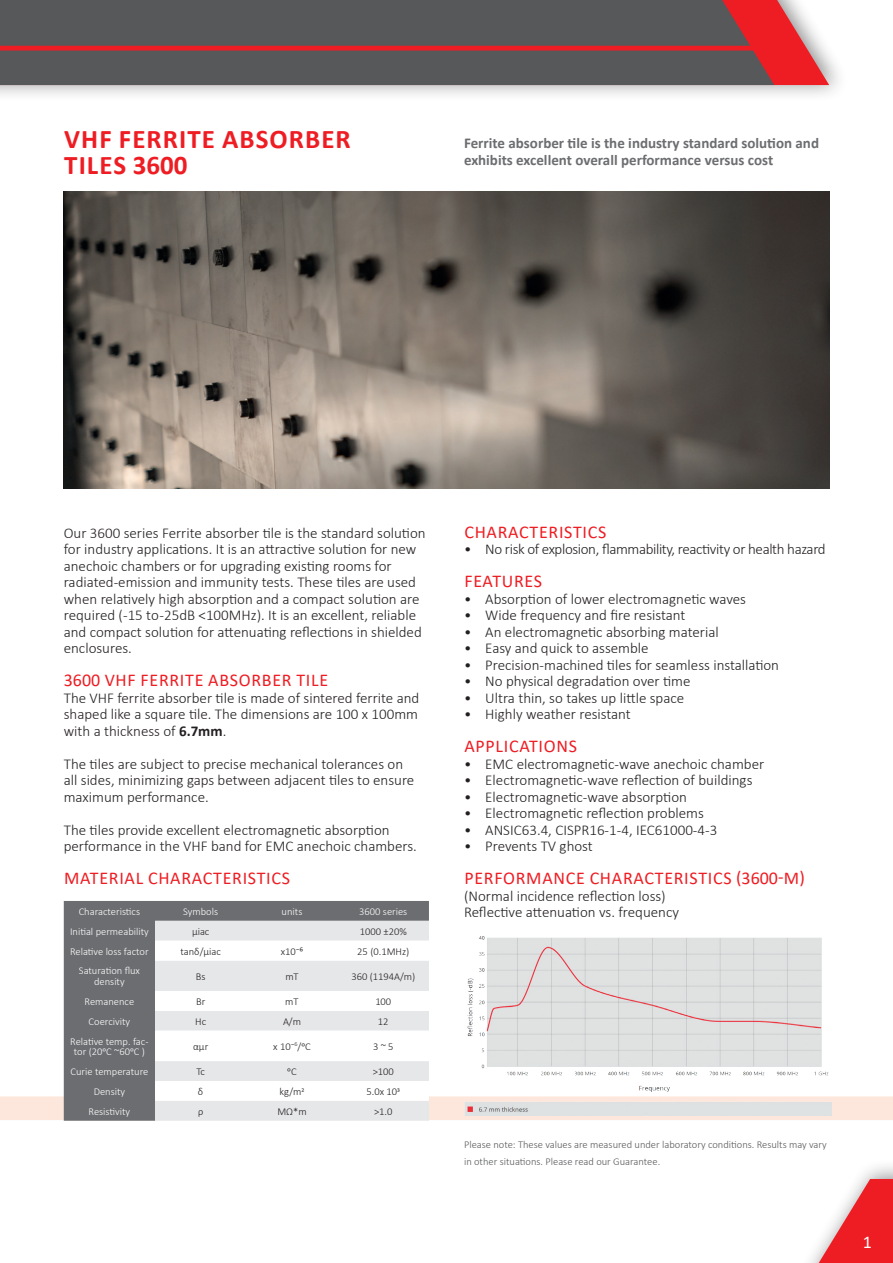
<style>
.page{position:relative;width:893px;height:1263px;background:#fff}
.page>*{position:absolute;margin:0;border:0;box-sizing:border-box;transform-origin:0 0}
.t1{font:700 27px/25.5px "Calibri";letter-spacing:.04em;color:#ee1d23}
.t2{font:18px "Calibri";letter-spacing:.04em;color:#ee1d23}
.t3{font:18px "Calibri";color:#fff}
.t4{font:300 15px/16.5px "Calibri";color:#231f20}
.t5{font:700 15px/16.5px "Calibri";color:#6c6d70}
.t6{font:300 15px "Calibri";letter-spacing:-.025em;color:#231f20}
.t7{font:300 10.5px/10.5px "Calibri";color:#fff;text-align:center}
.t8{font:300 10.5px/16.5px "Calibri";color:#57585a}
.t9{font:300 10.5px "Calibri";color:#231f20}
.s1{font-weight:700}
</style>
<div class="page">
<svg style="left:0;top:901px;width:893px;height:362px"></svg>
<div style="left:0;top:0;width:849px;height:102px;background:#231f20;opacity:.5"></div>
<svg style="left:774px;top:0;width:55px;height:85px;fill:#ee1d23"></svg>
<svg style="left:0;top:0;width:774px;height:85px;background:#aa373b"></svg>
<svg style="left:0;top:0;width:756px;height:84px;background:#615356"></svg>
<img style="left:64px;top:191px;width:765px;height:298px">
<img style="left:464px;top:931px;width:367px;height:185px">
<div style="left:64px;top:901px;width:365px;height:220px;background:#6c6d70"></div>
<div style="left:155px;top:921px;width:274px;height:200px;background:#e6e7e9"></div>
<svg style="left:155px;top:941px;width:274px;height:160px"></svg>
<h1 class="t1" style="left:64px;top:126px;width:288px">VHF FERRITE ABSORBER<br>TILES 3600</h1>
<p class="t5" style="left:464px;top:135px;width:356px">Ferrite absorber tile is the industry standard solution and exhibits excellent overall performance versus cost</p>
<p class="t4" style="left:64px;top:524px;width:363px">Our 3600 series Ferrite absorber tile is the standard solution for industry applications. It is an attractive solution for new anechoic chambers or for upgrading existing rooms for radiated-emission and immunity tests. These tiles are used when relatively high absorption and a compact solution are required (-15 to -25dB &lt;100MHz). It is an excellent, reliable and compact solution for attenuating reflections in shielded enclosures.</p>
<p class="t2" style="left:64px;top:668px;width:266px">3600 VHF FERRITE ABSORBER TILE</p>
<p class="t4" style="left:64px;top:689px;width:357px;text-align:justify">The VHF ferrite absorber tile is made of sintered ferrite and shaped like a square tile. The dimensions are 100 x 100mm with a thickness of <span class="s1">6.7mm</span>.</p>
<p class="t4" style="left:64px;top:755px;width:352px">The tiles are subject to precise mechanical tolerances on all sides, minimizing gaps between adjacent tiles to ensure maximum performance.</p>
<p class="t4" style="left:64px;top:821px;width:355px">The tiles provide excellent electromagnetic absorption performance in the VHF band for EMC anechoic chambers.</p>
<p class="t2" style="left:64px;top:866px;width:227px">MATERIAL CHARACTERISTICS</p>
<p class="t7" style="left:79px;top:906px;width:63px">Characteristics</p>
<p class="t7" style="left:183px;top:906px;width:36px">Symbols</p>
<p class="t7" style="left:282px;top:906px;width:22px">units</p>
<p class="t7" style="left:359px;top:906px;width:50px">3600 series</p>
<p class="t7" style="left:70px;top:926px;width:80px">Initial permeability</p>
<p class="t9" style="left:192px;top:925px;width:19px">μiac</p>
<p class="t9" style="left:360px;top:925px;width:48px">1000 ±20%</p>
<p class="t7" style="left:70px;top:946px;width:80px">Relative loss factor</p>
<p class="t9" style="left:181px;top:944px;width:42px">tanδ/μiac</p>
<p class="t9" style="left:281px;top:944px;width:24px">x10⁻⁶</p>
<p class="t9" style="left:357px;top:944px;width:54px">25 (0.1MHz)</p>
<p class="t7" style="left:79px;top:966px;width:63px">Saturation flux density</p>
<p class="t9" style="left:196px;top:970px;width:11px">Bs</p>
<p class="t9" style="left:285px;top:970px;width:15px">mT</p>
<p class="t9" style="left:351px;top:970px;width:65px">360 (1194A/m)</p>
<p class="t7" style="left:85px;top:996px;width:51px">Remanence</p>
<p class="t9" style="left:196px;top:995px;width:11px">Br</p>
<p class="t9" style="left:285px;top:995px;width:15px">mT</p>
<p class="t9" style="left:375px;top:995px;width:17px">100</p>
<p class="t7" style="left:89px;top:1016px;width:43px">Coercivity</p>
<p class="t9" style="left:195px;top:1015px;width:12px">Hc</p>
<p class="t9" style="left:283px;top:1015px;width:20px">A/m</p>
<p class="t9" style="left:378px;top:1015px;width:12px">12</p>
<p class="t7" style="left:70px;top:1036px;width:80px">Relative temp. fac&shy;tor (20oC ~60oC )</p>
<p class="t9" style="left:193px;top:1040px;width:17px">αμr</p>
<p class="t9" style="left:273px;top:1040px;width:39px">x 10⁻<sup>6</sup>/oC</p>
<p class="t9" style="left:373px;top:1040px;width:22px">3 ~ 5</p>
<p class="t7" style="left:70px;top:1066px;width:79px">Curie temperature</p>
<p class="t9" style="left:196px;top:1065px;width:10px">Tc</p>
<p class="t9" style="left:287px;top:1065px;width:11px">oC</p>
<p class="t9" style="left:373px;top:1065px;width:23px">&gt;100</p>
<p class="t7" style="left:94px;top:1086px;width:33px">Density</p>
<p class="t9" style="left:198px;top:1085px;width:7px">δ</p>
<p class="t9" style="left:279px;top:1085px;width:27px">kg/m2</p>
<p class="t9" style="left:367px;top:1085px;width:35px">5.0x 103</p>
<p class="t7" style="left:89px;top:1106px;width:43px">Resistivity</p>
<p class="t9" style="left:198px;top:1105px;width:7px">ρ</p>
<p class="t9" style="left:277px;top:1105px;width:31px">MΩ*m</p>
<p class="t9" style="left:374px;top:1105px;width:20px">&gt;1.0</p>
<p class="t2" style="left:464px;top:519px;width:143px">CHARACTERISTICS</p>
<p class="t6" style="left:464px;top:540px;width:363px">• No risk of explosion, flammability, reactivity or health hazard</p>
<p class="t2" style="left:464px;top:569px;width:79px">FEATURES</p>
<p class="t4" style="left:464px;top:590px;width:284px">• Absorption of lower electromagnetic waves</p>
<p class="t4" style="left:464px;top:607px;width:223px">• Wide frequency and fire resistant</p>
<p class="t4" style="left:464px;top:623px;width:256px">• An electromagnetic absorbing material</p>
<p class="t4" style="left:464px;top:640px;width:186px">• Easy and quick to assemble</p>
<p class="t4" style="left:464px;top:656px;width:317px">• Precision-machined tiles for seamless installation</p>
<p class="t4" style="left:464px;top:673px;width:228px">• No physical degradation over time</p>
<p class="t4" style="left:464px;top:689px;width:222px">• Ultra thin, so takes up little space</p>
<p class="t4" style="left:464px;top:706px;width:168px">• Highly weather resistant</p>
<p class="t2" style="left:464px;top:734px;width:114px">APPLICATIONS</p>
<p class="t4" style="left:464px;top:755px;width:302px">• EMC electromagnetic-wave anechoic chamber</p>
<p class="t4" style="left:464px;top:772px;width:290px">• Electromagnetic-wave reflection of buildings</p>
<p class="t4" style="left:464px;top:788px;width:224px">• Electromagnetic-wave absorption</p>
<p class="t4" style="left:464px;top:805px;width:241px">• Electromagnetic reflection problems</p>
<p class="t4" style="left:464px;top:821px;width:255px">• ANSIC63.4, CISPR16-1-4, IEC61000-4-3</p>
<p class="t4" style="left:464px;top:838px;width:130px">• Prevents TV ghost</p>
<p class="t2" style="left:464px;top:866px;width:342px">PERFORMANCE CHARACTERISTICS (3600-M)</p>
<p class="t4" style="left:464px;top:887px;width:217px">(Normal incidence reflection loss)<br>Reflective attenuation vs. frequency</p>
<p class="t8" style="left:464px;top:1137px;width:364px">Please note: These values are measured under laboratory conditions. Results may vary in other situations. Please read our Guarantee.</p>
<p class="t3" style="left:863px;top:1229px;width:11px">1</p>
</div>
